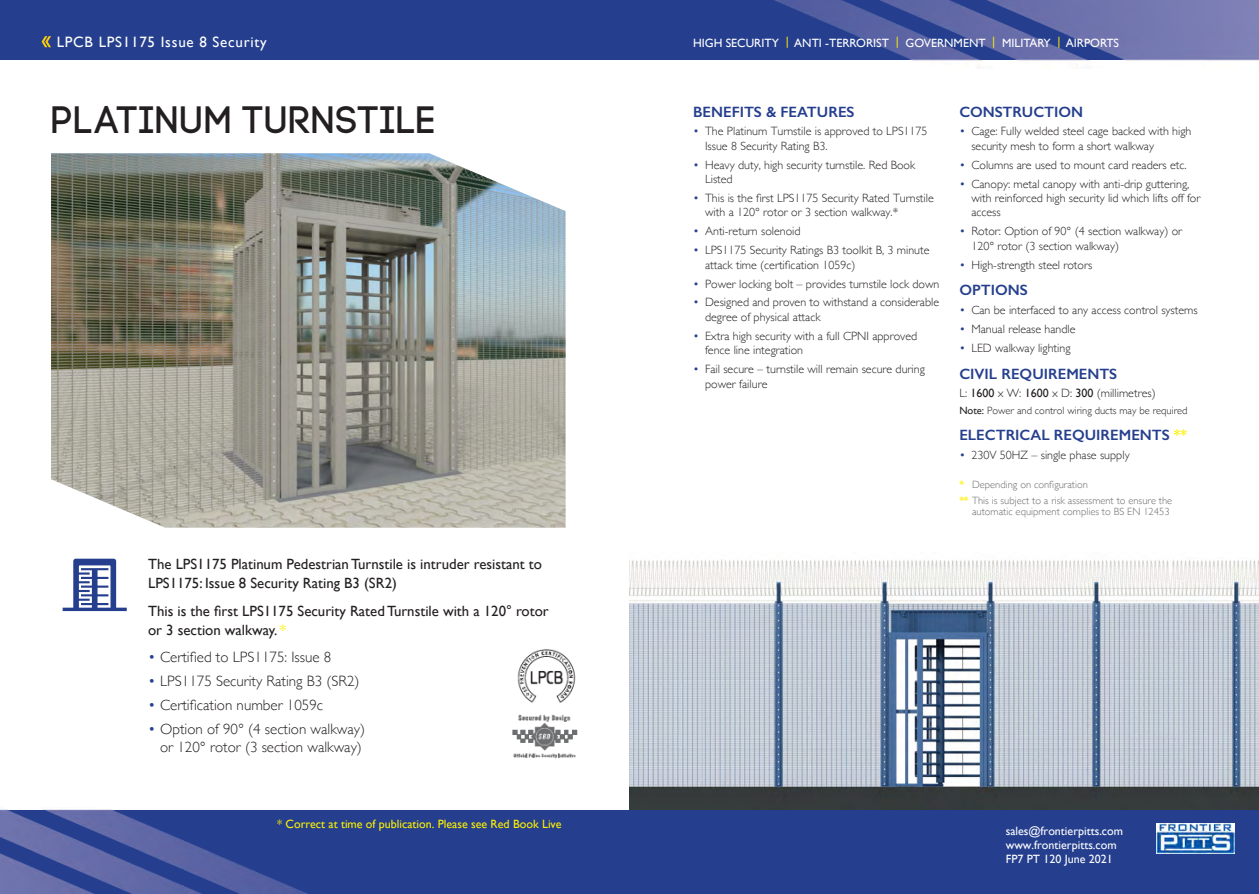
<style>
.page{position:relative;width:1259px;height:894px;background:#fff}
.page>*{position:absolute;margin:0;border:0;box-sizing:border-box;transform-origin:0 0}
.t1{font:38.1px "Code Pro";color:#231f20}
.t2{font:300 15px/18px "Gill Sans";color:#231f20;text-align:center}
.t3{font:600 15px "Gill Sans";color:#253f8e}
.t4{font:15px "Gill Sans";letter-spacing:.05em;color:#fff}
.t5{font:14.85px/19px "Gill Sans";color:#231f20}
.t6{font:300 12px/14.4px "Gill Sans";color:#231f20}
.t7{font:12px/14.4px "Gill Sans";color:#fff}
.t8{font:12px "Gill Sans";color:#fff}
.t9{font:12px "Gill Sans";color:#fff200}
.t10{font:300 10.5px/15.6px "Gill Sans";color:#6c6d70}
.t11{font:300 10.5px "Gill Sans";color:#231f20}
.s1{color:#fff101}
.s2{color:#253f8e}
.s3{font-weight:400}
.s4{font-weight:600;color:#fff101}
</style>
<div class="page">
<img style="left:629px;top:560px;width:630px;height:250px">
<div style="left:0;top:810px;width:1259px;height:83px;background:#253f8e"></div>
<img style="left:0;top:808px;width:305px;height:85px">
<div style="left:0;top:0;width:1259px;height:60px;background:#253f8e"></div>
<img style="left:774px;top:0;width:485px;height:62px">
<img style="left:51px;top:153px;width:515px;height:374px">
<svg style="left:42px;top:36px;width:9px;height:11px"></svg>
<svg style="left:63px;top:558px;width:64px;height:52px"></svg>
<img style="left:1157px;top:823px;width:78px;height:29px">
<img style="left:512px;top:649px;width:66px;height:110px">
<p class="t4" style="left:57px;top:37px;width:212px">LPCB LPS1175 Issue 8 Security</p>
<h1 class="t1" style="left:51px;top:104px;width:386px">PLATINUM TURNSTILE</h1>
<p class="t5" style="left:148px;top:555px;width:395px">The LPS1175 Platinum Pedestrian Turnstile is intruder resistant to<br>LPS1175: Issue 8 Security Rating B3 (SR2)</p>
<p class="t5" style="left:148px;top:602px;width:402px">This is the first LPS1175 Security Rated Turnstile with a 120° rotor or 3 section walkway. <span class="s1">*</span></p>
<p class="t2" style="left:148px;top:649px;width:185px"><span class="s2">•</span> Certified to LPS1175: Issue 8</p>
<p class="t2" style="left:148px;top:673px;width:213px"><span class="s2">•</span> LPS1175 Security Rating B3 (SR2)</p>
<p class="t2" style="left:148px;top:697px;width:177px"><span class="s2">•</span> Certification number 1059c</p>
<p class="t2" style="left:148px;top:721px;width:219px"><span class="s2">•</span> Option of 90° (4 section walkway) or 120° rotor (3 section walkway)</p>
<p class="t9" style="left:277px;top:817px;width:286px">* Correct at time of publication. Please see Red Book Live</p>
<p class="t8" style="left:693px;top:38px;width:427px">HIGH SECURITY <span class="s1">|</span> ANTI -TERRORIST <span class="s1">|</span> GOVERNMENT <span class="s1">|</span> MILITARY <span class="s1">|</span> AIRPORTS</p>
<p class="t3" style="left:693px;top:106px;width:163px">BENEFITS &amp; FEATURES</p>
<p class="t6" style="left:705px;top:125px;width:224px;text-indent:-12px"><span class="s2">•</span> The Platinum Turnstile is approved to LPS1175<br>Issue 8 Security Rating B3.</p>
<p class="t6" style="left:705px;top:159px;width:212px;text-indent:-12px"><span class="s2">•</span> Heavy duty, high security turnstile. Red Book<br>Listed</p>
<p class="t6" style="left:705px;top:192px;width:230px;text-indent:-12px"><span class="s2">•</span> This is the first LPS1175 Security Rated Turnstile with a 120° rotor or 3 section walkway.*</p>
<p class="t6" style="left:693px;top:225px;width:109px"><span class="s2">•</span> Anti-return solenoid</p>
<p class="t6" style="left:705px;top:244px;width:226px;text-indent:-12px"><span class="s2">•</span> LPS1175 Security Ratings B3 toolkit B, 3 minute attack time (certification 1059c)</p>
<p class="t6" style="left:693px;top:277px;width:248px"><span class="s2">•</span> Power locking bolt – provides turnstile lock down</p>
<p class="t6" style="left:705px;top:296px;width:236px;text-indent:-12px"><span class="s2">•</span> Designed and proven to withstand a considerable degree of physical attack</p>
<p class="t6" style="left:705px;top:330px;width:214px;text-indent:-12px"><span class="s2">•</span> Extra high security with a full CPNI approved fence line integration</p>
<p class="t6" style="left:705px;top:363px;width:221px;text-indent:-12px"><span class="s2">•</span> Fail secure – turnstile will remain secure during power failure</p>
<p class="t3" style="left:959px;top:106px;width:125px">CONSTRUCTION</p>
<p class="t6" style="left:971px;top:125px;width:221px;text-indent:-12px"><span class="s2">•</span> Cage: Fully welded steel cage backed with high security mesh to form a short walkway</p>
<p class="t6" style="left:959px;top:159px;width:229px"><span class="s2">•</span> Columns are used to mount card readers etc.</p>
<p class="t6" style="left:971px;top:177px;width:231px;text-indent:-12px"><span class="s2">•</span> Canopy: metal canopy with anti-drip guttering, with reinforced high security lid which lifts off for access</p>
<p class="t6" style="left:971px;top:225px;width:212px;text-indent:-12px"><span class="s2">•</span> Rotor: Option of 90° (4 section walkway) or<br>120° rotor (3 section walkway)</p>
<p class="t6" style="left:959px;top:258px;width:134px"><span class="s2">•</span> High-strength steel rotors</p>
<p class="t3" style="left:959px;top:284px;width:70px">OPTIONS</p>
<p class="t6" style="left:959px;top:304px;width:240px"><span class="s2">•</span> Can be interfaced to any access control systems</p>
<p class="t6" style="left:959px;top:323px;width:118px"><span class="s2">•</span> Manual release handle</p>
<p class="t6" style="left:959px;top:342px;width:113px"><span class="s2">•</span> LED walkway lighting</p>
<p class="t3" style="left:959px;top:367px;width:159px">CIVIL REQUIREMENTS</p>
<p class="t6" style="left:959px;top:387px;width:198px">L: <span class="s3">1600</span> x W: <span class="s3">1600</span> x D: <span class="s3">300</span> (millimetres)</p>
<p class="t11" style="left:959px;top:407px;width:230px"><span class="s3">Note:</span> Power and control wiring ducts may be required</p>
<p class="t3" style="left:959px;top:429px;width:229px">ELECTRICAL REQUIREMENTS <span class="s1">**</span></p>
<p class="t6" style="left:959px;top:448px;width:172px"><span class="s2">•</span> 230V 50HZ – single phase supply</p>
<p class="t10" style="left:959px;top:478px;width:214px"><span class="s4">*</span> Depending on configuration<br><span class="s4">**</span> This is subject to a risk assessment to ensure the</p>
<p class="t10" style="left:972px;top:504px;width:199px">automatic equipment complies to BS EN 12453</p>
<p class="t7" style="left:1006px;top:823px;width:119px">sales@frontierpitts.com www.frontierpitts.com<br>FP7 PT 120 June 2021</p>
</div>
